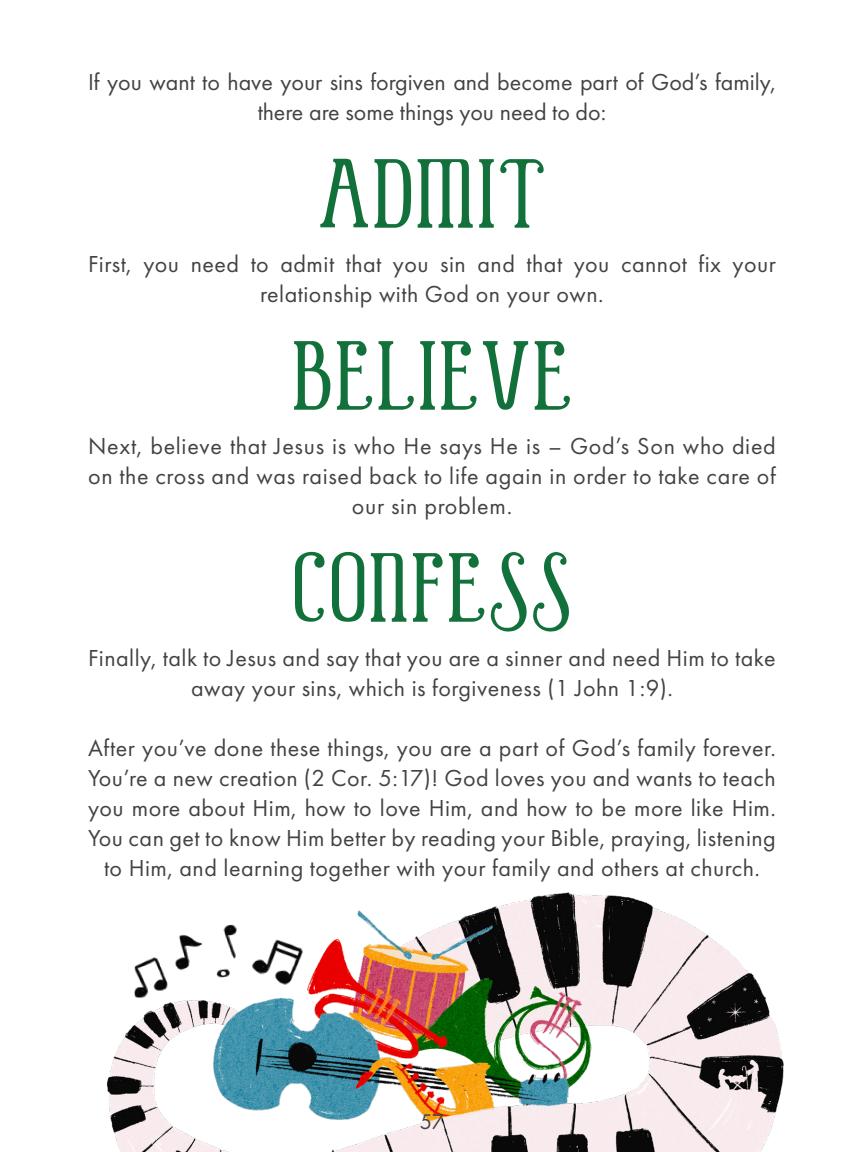
<style>
.page{position:relative;width:864px;height:1152px;background:#fff}
.page>*{position:absolute;margin:0;border:0;box-sizing:border-box;transform-origin:0 0}
.t1{font:98px "Little Baby";letter-spacing:.03em;color:#12703b}
.t2{font:24px/30px "Futura PT";letter-spacing:.02em;color:#434343;text-align:center}
.t3{font:24px/30px "Futura PT";color:#434343;text-align:center}
.t4{font:22px "Futura PT";color:#434343}
</style>
<div class="page">
<img style="left:106px;top:892px;width:678px;height:260px">
<img style="left:190px;top:903px;width:136px;height:99px">
<img style="left:106px;top:922px;width:122px;height:86px">
<p class="t3" style="left:88px;top:67px;width:689px">If you want to have your sins forgiven and become part of God’s family, there are some things you need to do:</p>
<p class="t1" style="left:319px;top:136px;width:228px">ADMIT</p>
<p class="t2" style="left:88px;top:249px;width:689px">First, you need to admit that you sin and that you cannot fix your relationship with God on your own.</p>
<p class="t1" style="left:292px;top:318px;width:281px">BELIEVE</p>
<p class="t2" style="left:88px;top:431px;width:689px">Next, believe that Jesus is who He says He is – God’s Son who died on the cross and was raised back to life again in order to take care of our sin problem.</p>
<p class="t1" style="left:293px;top:530px;width:279px">CONFESS</p>
<p class="t2" style="left:88px;top:643px;width:689px">Finally, talk to Jesus and say that you are a sinner and need Him to take away your sins, which is forgiveness (1 John 1:9).</p>
<p class="t2" style="left:88px;top:733px;width:689px">After you’ve done these things, you are a part of God’s family forever.<br>You’re a new creation (2 Cor. 5:17)! God loves you and wants to teach you more about Him, how to love Him, and how to be more like Him.<br>You can get to know Him better by reading your Bible, praying, listening to Him, and learning together with your family and others at church.</p>
<p class="t4" style="left:420px;top:1108px;width:26px">57</p>
</div>
